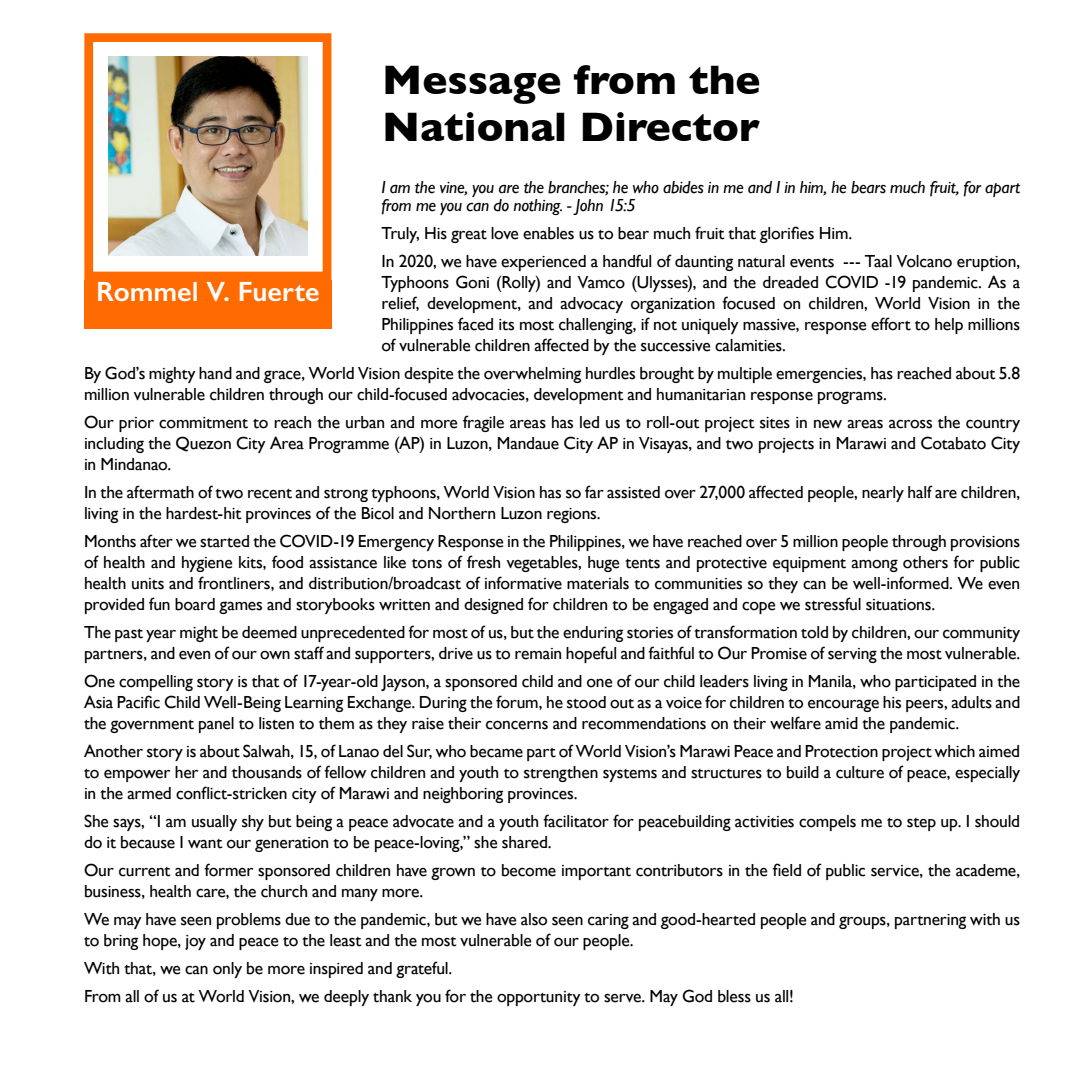
<style>
.page{position:relative;width:1071px;height:1071px;background:#fff}
.page>*{position:absolute;margin:0;border:0;box-sizing:border-box;transform-origin:0 0}
.t1{font:700 42px/47.2px "Gill Sans";color:#000}
.t2{font:600 28px "Gill Sans";color:#fff}
.t3{font:17.5px/21px "Gill Sans";letter-spacing:-.01em;color:#000}
.t4{font:italic 17.5px/17.5px "Gill Sans";letter-spacing:-.015em;color:#000}
</style>
<div class="page">
<div style="left:84px;top:33px;width:247px;height:247px;border:9px solid #ff6b00"></div>
<div style="left:84px;top:280px;width:247px;height:49px;background:#ff6b00"></div>
<img style="left:108px;top:56px;width:200px;height:200px">
<h1 class="t1" style="left:382px;top:55px;width:380px">Message from the<br>National Director</h1>
<p class="t4" style="left:382px;top:179px;width:640px">I am the vine, you are the branches; he who abides in me and I in him, he bears much fruit, for apart from me you can do nothing. - John 15:5</p>
<p class="t3" style="left:382px;top:219px;width:640px;line-height:28px">Truly, His great love enables us to bear much fruit that glorifies Him.<br>In 2020, we have experienced a handful of daunting natural events --- Taal Volcano eruption,</p>
<p class="t3" style="left:382px;top:271px;width:640px;text-align:justify">Typhoons Goni (Rolly) and Vamco (Ulysses), and the dreaded COVID -19 pandemic. As a relief, development, and advocacy organization focused on children, World Vision in the Philippines faced its most challenging, if not uniquely massive, response effort to help millions of vulnerable children affected by the successive calamities.</p>
<p class="t3" style="left:84px;top:362px;width:938px">By God’s mighty hand and grace, World Vision despite the overwhelming hurdles brought by multiple emergencies, has reached about 5.8 million vulnerable children through our child-focused advocacies, development and humanitarian response programs.</p>
<p class="t3" style="left:84px;top:411px;width:938px;text-align:justify">Our prior commitment to reach the urban and more fragile areas has led us to roll-out project sites in new areas across the country including the Quezon City Area Programme (AP) in Luzon, Mandaue City AP in Visayas, and two projects in Marawi and Cotabato City in Mindanao.</p>
<p class="t3" style="left:84px;top:481px;width:938px">In the aftermath of two recent and strong typhoons, World Vision has so far assisted over 27,000 affected people, nearly half are children, living in the hardest-hit provinces of the Bicol and Northern Luzon regions.</p>
<p class="t3" style="left:84px;top:530px;width:938px;text-align:justify">Months after we started the COVID-19 Emergency Response in the Philippines, we have reached over 5 million people through provisions of health and hygiene kits, food assistance like tons of fresh vegetables, huge tents and protective equipment among others for public health units and frontliners, and distribution/broadcast of informative materials to communities so they can be well-informed. We even provided fun board games and storybooks written and designed for children to be engaged and cope we stressful situations.</p>
<p class="t3" style="left:84px;top:621px;width:938px">The past year might be deemed unprecedented for most of us, but the enduring stories of transformation told by children, our community partners, and even of our own staff and supporters, drive us to remain hopeful and faithful to Our Promise of serving the most vulnerable.</p>
<p class="t3" style="left:84px;top:670px;width:938px;text-align:justify">One compelling story is that of 17-year-old Jayson, a sponsored child and one of our child leaders living in Manila, who participated in the Asia Pacific Child Well-Being Learning Exchange. During the forum, he stood out as a voice for children to encourage his peers, adults and the government panel to listen to them as they raise their concerns and recommendations on their welfare amid the pandemic.</p>
<p class="t3" style="left:84px;top:740px;width:938px;text-align:justify">Another story is about Salwah, 15, of Lanao del Sur, who became part of World Vision’s Marawi Peace and Protection project which aimed to empower her and thousands of fellow children and youth to strengthen systems and structures to build a culture of peace, especially in the armed conflict-stricken city of Marawi and neighboring provinces.</p>
<p class="t3" style="left:84px;top:810px;width:938px">She says, “I am usually shy but being a peace advocate and a youth facilitator for peacebuilding activities compels me to step up. I should do it because I want our generation to be peace-loving,” she shared.</p>
<p class="t3" style="left:84px;top:859px;width:938px">Our current and former sponsored children have grown to become important contributors in the field of public service, the academe, business, health care, the church and many more.</p>
<p class="t3" style="left:84px;top:908px;width:938px">We may have seen problems due to the pandemic, but we have also seen caring and good-hearted people and groups, partnering with us to bring hope, joy and peace to the least and the most vulnerable of our people.</p>
<p class="t3" style="left:84px;top:954px;width:711px;line-height:28px">With that, we can only be more inspired and grateful.<br>From all of us at World Vision, we deeply thank you for the opportunity to serve. May God bless us all!</p>
<h2 class="t2" style="left:96px;top:274px;width:225px">Rommel V. Fuerte</h2>
</div>
